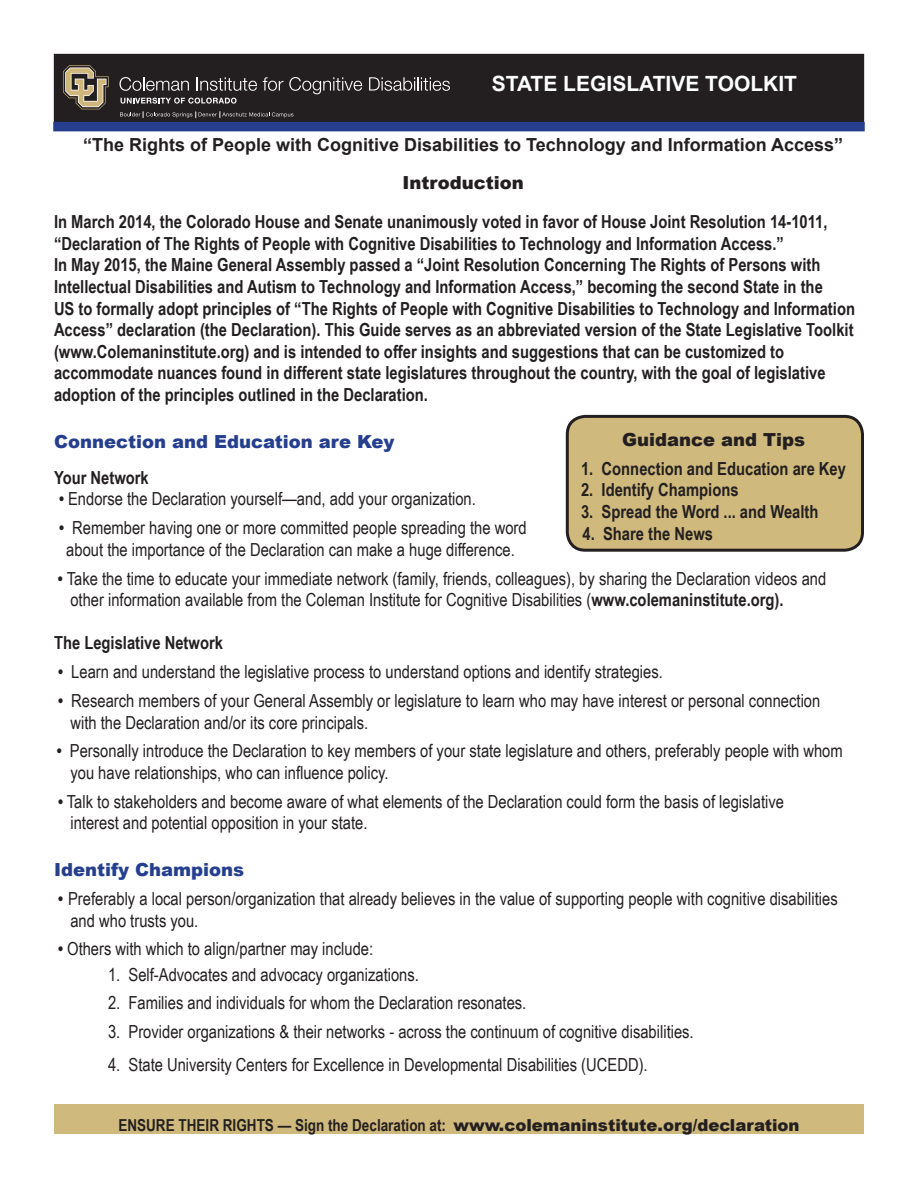
<style>
.page{position:relative;width:918px;height:1188px;background:#fff}
.page>*{position:absolute;margin:0;border:0;box-sizing:border-box;transform-origin:0 0}
.t1{font:700 21px "Arial";color:#fff}
.t2{font:18px/21.6px "Arial Narrow";color:#231f20}
.t3{font:700 18px/21.6px "Arial Narrow";color:#231f20}
.t4{font:700 18px/37.8px "Arial";color:#231f20;text-align:center}
.t5{font:900 18px "Arial";color:#253f8e}
.t6{font:900 18px "Arial";color:#231f20}
.t7{font:700 16.5px "Arial Narrow";color:#231f20}
.s1{font-weight:900}
.s2{font-weight:700;font-size:17.4px}
.s3{font-weight:700}
.s4{font-family:"Arial";font-weight:900}
</style>
<div class="page">
<div style="left:54px;top:54px;width:810px;height:68px;background:#231f20"></div>
<div style="left:54px;top:54px;width:810px;height:69px;border:1px solid #231f20"></div>
<svg style="left:120px;top:111px;width:173px;height:7px"></svg>
<svg style="left:121px;top:98px;width:116px;height:6px"></svg>
<svg style="left:119px;top:77px;width:70px;height:14px"></svg>
<svg style="left:197px;top:77px;width:60px;height:14px"></svg>
<svg style="left:263px;top:77px;width:20px;height:14px"></svg>
<svg style="left:289px;top:77px;width:73px;height:17px"></svg>
<svg style="left:369px;top:77px;width:81px;height:14px"></svg>
<svg style="left:63px;top:65px;width:46px;height:44px"></svg>
<div style="left:567px;top:416px;width:296px;height:134px;background:#cfb97d;border-radius:18px"></div>
<div style="left:566px;top:415px;width:298px;height:137px;border:3px solid #231f20;border-radius:18px"></div>
<div style="left:54px;top:1104px;width:810px;height:30px;background:#cfb97d"></div>
<div style="left:53px;top:122px;width:812px;height:9px;background:#253f8e"></div>
<p class="t1" style="left:492px;top:70px;width:307px">STATE LEGISLATIVE TOOLKIT</p>
<p class="t4" style="left:83px;top:126px;width:762px">“The Rights of People with Cognitive Disabilities to Technology and Information Access”<br><span class="s1">Introduction</span></p>
<p class="t3" style="left:54px;top:210px;width:803px">In March 2014, the Colorado House and Senate unanimously voted in favor of House Joint Resolution 14-1011, “Declaration of The Rights of People with Cognitive Disabilities to Technology and Information Access.”<br>In May 2015, the Maine General Assembly passed a “Joint Resolution Concerning The Rights of Persons with Intellectual Disabilities and Autism to Technology and Information Access,” becoming the second State in the<br>US to formally adopt principles of “The Rights of People with Cognitive Disabilities to Technology and Information Access” declaration (the Declaration). This Guide serves as an abbreviated version of the State Legislative Toolkit (www.Colemaninstitute.org) and is intended to offer insights and suggestions that can be customized to accommodate nuances found in different state legislatures throughout the country, with the goal of legislative adoption of the principles outlined in the Declaration.</p>
<p class="t5" style="left:54px;top:428px;width:342px">Connection and Education are Key</p>
<p class="t3" style="left:54px;top:466px;width:96px">Your Network</p>
<p class="t2" style="left:59px;top:488px;width:418px"><span class="s2">•</span> Endorse the Declaration yourself—and, add your organization.</p>
<p class="t2" style="left:59px;top:516px;width:469px;text-align:center"><span class="s2">•</span> Remember having one or more committed people spreading the word about the importance of the Declaration can make a huge difference.</p>
<p class="t2" style="left:70px;top:567px;width:757px;text-indent:-12px"><span class="s2">•</span> Take the time to educate your immediate network (family, friends, colleagues), by sharing the Declaration videos and other information available from the Coleman Institute for Cognitive Disabilities (<span class="s3">www.colemaninstitute.org).</span></p>
<p class="t3" style="left:54px;top:631px;width:170px">The Legislative Network</p>
<p class="t2" style="left:58px;top:660px;width:606px"><span class="s2">•</span> Learn and understand the legislative process to understand options and identify strategies.</p>
<p class="t2" style="left:70px;top:689px;width:751px;text-indent:-12px"><span class="s2">•</span> Research members of your General Assembly or legislature to learn who may have interest or personal connection with the Declaration and/or its core principals.</p>
<p class="t2" style="left:70px;top:740px;width:774px;text-indent:-14px"><span class="s2">•</span> Personally introduce the Declaration to key members of your state legislature and others, preferably people with whom you have relationships, who can influence policy.</p>
<p class="t2" style="left:70px;top:790px;width:715px;text-indent:-12px"><span class="s2">•</span> Talk to stakeholders and become aware of what elements of the Declaration could form the basis of legislative interest and potential opposition in your state.</p>
<p class="t5" style="left:54px;top:857px;width:192px">Identify Champions</p>
<p class="t2" style="left:70px;top:887px;width:769px;text-indent:-12px"><span class="s2">•</span> Preferably a local person/organization that already believes in the value of supporting people with cognitive disabilities and who trusts you.</p>
<p class="t2" style="left:58px;top:938px;width:317px"><span class="s2">•</span> Others with which to align/partner may include:</p>
<p class="t2" style="left:108px;top:963px;width:312px">1. Self-Advocates and advocacy organizations.</p>
<p class="t2" style="left:108px;top:992px;width:420px">2. Families and individuals for whom the Declaration resonates.</p>
<p class="t2" style="left:108px;top:1020px;width:587px">3. Provider organizations &amp; their networks - across the continuum of cognitive disabilities.</p>
<p class="t2" style="left:108px;top:1053px;width:541px">4. State University Centers for Excellence in Developmental Disabilities (UCEDD).</p>
<p class="t6" style="left:622px;top:426px;width:185px">Guidance and Tips</p>
<p class="t3" style="left:581px;top:457px;width:266px">1. Connection and Education are Key</p>
<p class="t3" style="left:581px;top:478px;width:159px">2. Identify Champions</p>
<p class="t3" style="left:581px;top:500px;width:239px">3. Spread the Word ... and Wealth</p>
<p class="t3" style="left:583px;top:522px;width:132px">4. Share the News</p>
<p class="t7" style="left:118px;top:1112px;width:683px">ENSURE THEIR RIGHTS — Sign the Declaration at: <span class="s4">www.colemaninstitute.org/declaration</span></p>
</div>
